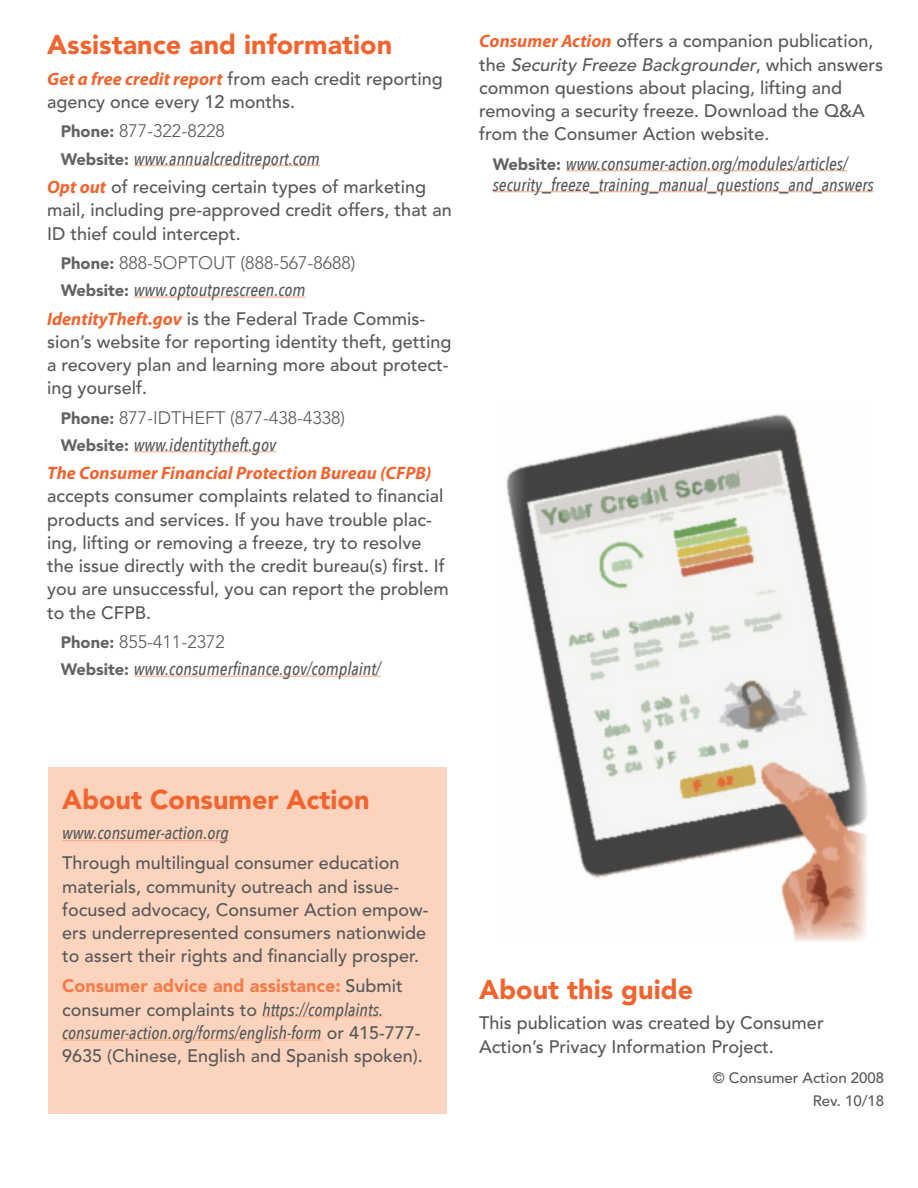
<style>
.page{position:relative;width:918px;height:1188px;background:#fff}
.page>*{position:absolute;margin:0;border:0;box-sizing:border-box;transform-origin:0 0}
.Subheads{font:900 27px "Avenir LT Std";color:#f2642f}
.Text{font:500 18px/23.2px "Avenir LT Std";color:#57585a}
.Bullets2{font:italic 500 18px/21px "Avenir Next Condensed";color:#57585a}
.Bullets2-2{font:300 18px "Avenir LT Std";color:#57585a}
.urls{font:italic 500 18px "Avenir Next Condensed";color:#57585a}
.Text-2{font:500 15px "Avenir LT Std";color:#57585a}
.s1{font-family:"Myriad Pro";font-weight:700;font-style:italic;color:#f2642f}
.s2{font-weight:900;font-size:16.5px;color:#636366}
.s3{font-family:"Avenir LT Std";font-weight:900;font-style:normal;font-size:16.5px;color:#636366}
.s4{font-style:italic}
.s5{font-weight:900;color:#f47b4a}
.s6{font-family:"Avenir Next Condensed";font-style:italic}
</style>
<div class="page">
<div style="left:49px;top:768px;width:398px;height:346px;background:#fcd4bd"></div>
<hr style="left:62px;top:840px;width:167px;height:1px;background:#f9ad88">
<hr style="left:262px;top:1016px;width:121px;height:1px;background:#f9ad88">
<hr style="left:62px;top:1040px;width:260px;height:1px;background:#f9ad88">
<hr style="left:134px;top:165px;width:186px;height:1px;background:#f9ad88">
<hr style="left:134px;top:296px;width:172px;height:2px;background:#f9ad88">
<hr style="left:134px;top:451px;width:142px;height:1px;background:#f9ad88">
<hr style="left:134px;top:676px;width:247px;height:1px;background:#f9ad88">
<img style="left:506px;top:414px;width:361px;height:528px">
<hr style="left:566px;top:170px;width:281px;height:1px;background:#f9ad88">
<hr style="left:493px;top:191px;width:381px;height:1px;background:#f9ad88">
<p class="Subheads" style="left:47px;top:28px;width:346px">Assistance and information</p>
<p class="Text" style="left:47px;top:68px;width:397px"><span class="s1">Get a free credit report</span> from each credit reporting agency once every 12 months.</p>
<p class="Bullets2-2" style="left:61px;top:121px;width:166px"><span class="s2">Phone:</span> 877-322-8228</p>
<p class="Bullets2" style="left:61px;top:148px;width:261px"><span class="s3">Website:</span> www.annualcreditreport.com</p>
<p class="Text" style="left:47px;top:176px;width:406px"><span class="s1">Opt out</span> of receiving certain types of marketing mail, including pre-approved credit offers, that an<br>ID thief could intercept.</p>
<p class="Bullets2-2" style="left:61px;top:252px;width:296px"><span class="s2">Phone:</span> 888-5OPTOUT (888-567-8688)</p>
<p class="Bullets2" style="left:61px;top:279px;width:246px"><span class="s3">Website:</span> www.optoutprescreen.com</p>
<p class="Text" style="left:47px;top:307px;width:406px"><span class="s1">IdentityTheft.gov</span> is the Federal Trade Commis&shy;sion’s website for reporting identity theft, getting a recovery plan and learning more about protect&shy;ing yourself.</p>
<p class="Bullets2-2" style="left:61px;top:407px;width:286px"><span class="s2">Phone:</span> 877-IDTHEFT (877-438-4338)</p>
<p class="Bullets2" style="left:61px;top:434px;width:217px"><span class="s3">Website:</span> www.identitytheft.gov</p>
<p class="Text" style="left:47px;top:462px;width:403px"><span class="s1">The Consumer Financial Protection Bureau (CFPB) </span>accepts consumer complaints related to financial products and services. If you have trouble plac&shy;ing, lifting or removing a freeze, try to resolve the issue directly with the credit bureau(s) first. If you are unsuccessful, you can report the problem to the CFPB.</p>
<p class="Bullets2-2" style="left:61px;top:631px;width:166px"><span class="s2">Phone:</span> 855-411-2372</p>
<p class="Bullets2" style="left:61px;top:658px;width:321px"><span class="s3">Website:</span> www.consumerfinance.gov/complaint/</p>
<p class="Text" style="left:479px;top:30px;width:405px"><span class="s1">Consumer Action</span> offers a companion publication, t h e <span class="s4">Security Freeze Backgrounder</span>, w h i c h a n s w e r s common questions about placing, lifting and removing a security freeze. Download the Q&amp;A from the Consumer Action website.</p>
<p class="Bullets2" style="left:493px;top:153px;width:382px"><span class="s3">Website:</span> www.consumer-action.org/modules/articles/ security_freeze_training_manual_questions_and_answers</p>
<p class="Subheads" style="left:62px;top:784px;width:309px">About Consumer Action</p>
<p class="urls" style="left:62px;top:822px;width:168px">www.consumer-action.org</p>
<p class="Text" style="left:62px;top:852px;width:368px">Through multilingual consumer education materials, community outreach and issue&shy;focused advocacy, Consumer Action empow&shy;ers underrepresented consumers nationwide to assert their rights and financially prosper.</p>
<p class="Text" style="left:62px;top:975px;width:362px"><span class="s5">Consumer advice and assistance:</span> Submit consumer complaints to <span class="s6">https://complaints. consumer-action.org/forms/english-form</span> or 415-777- 9635 (Chinese, English and Spanish spoken).</p>
<p class="Subheads" style="left:479px;top:974px;width:216px">About this guide</p>
<p class="Text" style="left:479px;top:1012px;width:346px">This publication was created by Consumer<br>Action’s Privacy Information Project.</p>
<p class="Text-2" style="left:713px;top:1069px;width:173px">© Consumer Action 2008</p>
<p class="Text-2" style="left:813px;top:1092px;width:73px">Rev. 10/18</p>
</div>
